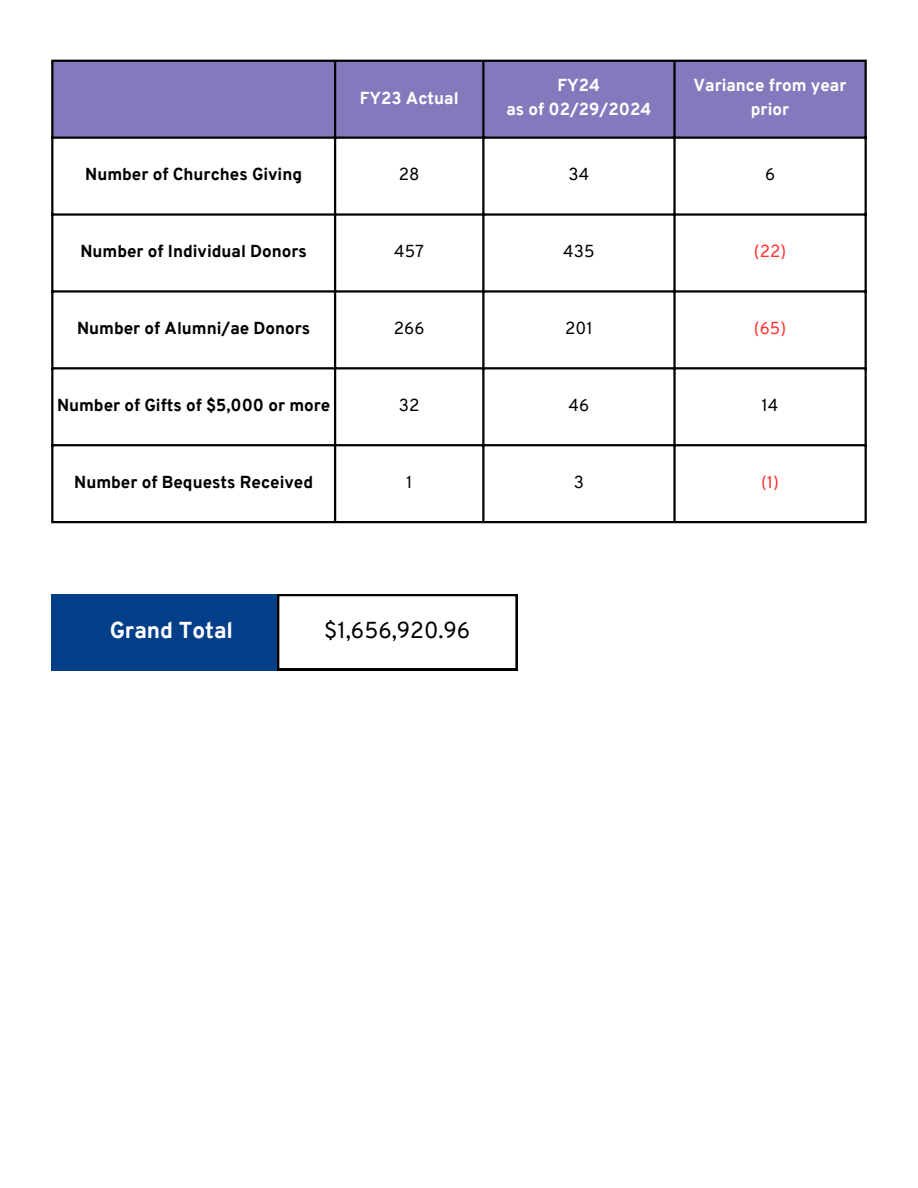
<style>
.page{position:relative;width:918px;height:1188px;background:#fff}
.page>*{position:absolute;margin:0;border:0;box-sizing:border-box;transform-origin:0 0}
.t1{font:22.5px "Overpass";color:#000}
.t2{font:800 22.5px "Overpass";color:#fff}
.t3{font:800 16.95px "Overpass";color:#000}
.t4{font:800 16.95px/23.7px "Overpass";color:#fff;text-align:center}
.t5{font:16.95px "Overpass";color:#000}
.t6{font:16.95px "Overpass";color:#ff3131}
</style>
<div class="page">
<div style="left:53px;top:62px;width:812px;height:75px;background:#837abe"></div>
<hr style="left:51px;top:62px;width:2px;height:459px;background:#000">
<hr style="left:334px;top:62px;width:2px;height:459px;background:#000">
<hr style="left:482px;top:62px;width:3px;height:459px;background:#000">
<hr style="left:673px;top:62px;width:3px;height:459px;background:#000">
<hr style="left:865px;top:62px;width:2px;height:459px;background:#000">
<hr style="left:51px;top:60px;width:816px;height:2px;background:#000">
<hr style="left:51px;top:137px;width:816px;height:2px;background:#000">
<hr style="left:51px;top:213px;width:816px;height:3px;background:#000">
<hr style="left:51px;top:290px;width:816px;height:3px;background:#000">
<hr style="left:51px;top:367px;width:816px;height:2px;background:#000">
<hr style="left:51px;top:444px;width:816px;height:2px;background:#000">
<hr style="left:51px;top:521px;width:816px;height:2px;background:#000">
<div style="left:51px;top:594px;width:241px;height:76px;background:#033f89"></div>
<svg style="left:277px;top:594px;width:241px;height:76px"></svg>
<p class="t4" style="left:360px;top:87px;width:100px">FY23 Actual</p>
<p class="t4" style="left:558px;top:75px;width:44px">FY24</p>
<p class="t4" style="left:506px;top:99px;width:146px">as of 02/29/2024</p>
<p class="t4" style="left:694px;top:75px;width:154px">Variance from year prior</p>
<p class="t3" style="left:85px;top:168px;width:218px">Number of Churches Giving</p>
<p class="t5" style="left:399px;top:168px;width:22px">28</p>
<p class="t5" style="left:569px;top:168px;width:22px">34</p>
<p class="t5" style="left:765px;top:168px;width:12px">6</p>
<p class="t3" style="left:80px;top:245px;width:228px">Number of Individual Donors</p>
<p class="t5" style="left:394px;top:245px;width:31px">457</p>
<p class="t5" style="left:563px;top:245px;width:33px">435</p>
<p class="t6" style="left:754px;top:245px;width:34px">(22)</p>
<p class="t3" style="left:77px;top:321px;width:235px">Number of Alumni/ae Donors</p>
<p class="t5" style="left:394px;top:321px;width:32px">266</p>
<p class="t5" style="left:565px;top:321px;width:29px">201</p>
<p class="t6" style="left:754px;top:321px;width:34px">(65)</p>
<p class="t3" style="left:57px;top:398px;width:275px">Number of Gifts of $5,000 or more</p>
<p class="t5" style="left:399px;top:398px;width:22px">32</p>
<p class="t5" style="left:569px;top:398px;width:22px">46</p>
<p class="t5" style="left:762px;top:398px;width:18px">14</p>
<p class="t3" style="left:74px;top:475px;width:241px">Number of Bequests Received</p>
<p class="t5" style="left:406px;top:475px;width:8px">1</p>
<p class="t5" style="left:574px;top:475px;width:12px">3</p>
<p class="t6" style="left:761px;top:475px;width:19px">(1)</p>
<h1 class="t2" style="left:110px;top:621px;width:125px">Grand Total</h1>
<p class="t1" style="left:324px;top:621px;width:148px">$1,656,920.96</p>
</div>
